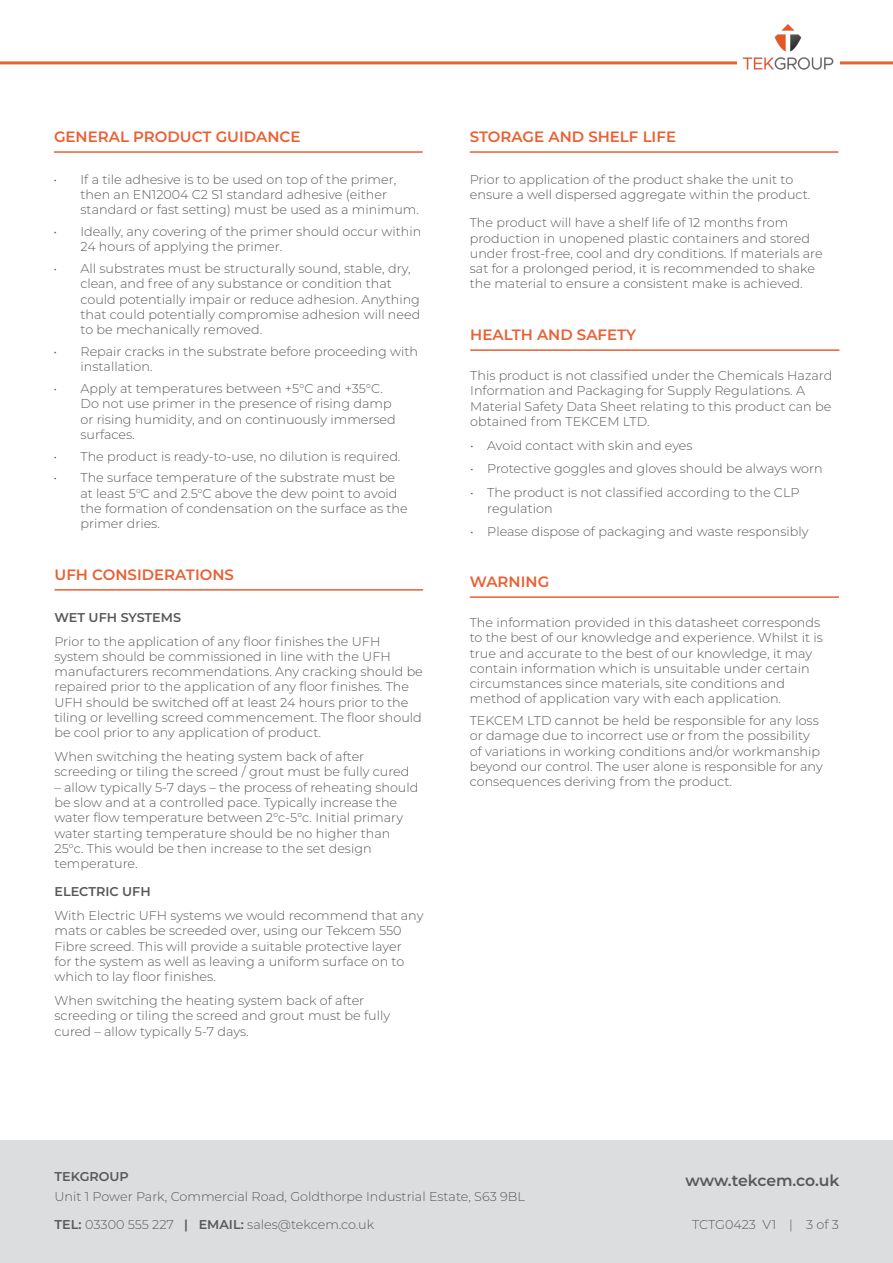
<style>
.page{position:relative;width:893px;height:1263px;background:#fff}
.page>*{position:absolute;margin:0;border:0;box-sizing:border-box;transform-origin:0 0}
.t1{font:600 15.6px "Montserrat";letter-spacing:-.01em;color:#57585a}
.t2{font:600 15px "Montserrat";color:#eb5f32}
.t3{font:300 12.75px/15.3px "Montserrat";color:#57585a}
.t4{font:600 12.75px "Montserrat";color:#57585a}
.s1{font-weight:600}
</style>
<div class="page">
<div style="left:0;top:1141px;width:893px;height:122px;background:#dcdddf"></div>
<hr style="left:54px;top:151px;width:369px;height:2px;background:#eb5f32">
<hr style="left:0;top:61px;width:893px;height:3px;background:#eb5f32">
<hr style="left:54px;top:589px;width:369px;height:2px;background:#eb5f32">
<hr style="left:470px;top:151px;width:368px;height:2px;background:#eb5f32">
<hr style="left:470px;top:596px;width:369px;height:2px;background:#eb5f32">
<hr style="left:470px;top:349px;width:369px;height:2px;background:#eb5f32">
<div style="left:737px;top:20px;width:102px;height:59px;background:#fff"></div>
<img style="left:743px;top:24px;width:90px;height:46px">
<p class="t2" style="left:54px;top:126px;width:248px">GENERAL PRODUCT GUIDANCE</p>
<p class="t3" style="left:81px;top:171px;width:340px;text-indent:-27px">• If a tile adhesive is to be used on top of the primer, then an EN12004 C2 S1 standard adhesive (either standard or fast setting) must be used as a minimum.</p>
<p class="t3" style="left:81px;top:224px;width:342px;text-indent:-27px">• Ideally, any covering of the primer should occur within<br>24 hours of applying the primer.</p>
<p class="t3" style="left:81px;top:261px;width:341px;text-indent:-27px">• All substrates must be structurally sound, stable, dry, clean, and free of any substance or condition that could potentially impair or reduce adhesion. Anything that could potentially compromise adhesion will need to be mechanically removed.</p>
<p class="t3" style="left:81px;top:343px;width:339px;text-indent:-27px">• Repair cracks in the substrate before proceeding with installation.</p>
<p class="t3" style="left:81px;top:380px;width:317px;text-indent:-27px">• Apply at temperatures between +5°C and +35°C.<br>Do not use primer in the presence of rising damp or rising humidity, and on continuously immersed surfaces.</p>
<p class="t3" style="left:54px;top:448px;width:348px">• The product is ready-to-use, no dilution is required.</p>
<p class="t3" style="left:81px;top:470px;width:329px;text-indent:-27px">• The surface temperature of the substrate must be at least 5<sup>o</sup>C and 2.5<sup>o</sup>C above the dew point to avoid the formation of condensation on the surface as the primer dries.</p>
<p class="t2" style="left:54px;top:564px;width:181px">UFH CONSIDERATIONS</p>
<p class="t4" style="left:54px;top:608px;width:128px">WET UFH SYSTEMS</p>
<p class="t3" style="left:54px;top:633px;width:370px">Prior to the application of any floor finishes the UFH system should be commissioned in line with the UFH manufacturers recommendations. Any cracking should be repaired prior to the application of any floor finishes. The UFH should be switched off at least 24 hours prior to the tiling or levelling screed commencement. The floor should be cool prior to any application of product.</p>
<p class="t3" style="left:54px;top:748px;width:357px">When switching the heating system back of after screeding or tiling the screed / grout must be fully cured</p>
<p class="t3" style="left:54px;top:779px;width:365px">– allow typically 5-7 days – the process of reheating should be slow and at a controlled pace. Typically increase the water flow temperature between 2°c-5°c. Initial primary water starting temperature should be no higher than 25°c. This would be then increase to the set design temperature.</p>
<p class="t4" style="left:54px;top:883px;width:98px">ELECTRIC UFH</p>
<p class="t3" style="left:54px;top:907px;width:370px">With Electric UFH systems we would recommend that any mats or cables be screeded over, using our Tekcem 550<br>Fibre screed. This will provide a suitable protective layer<br>for the system as well as leaving a uniform surface on to which to lay floor finishes.</p>
<p class="t3" style="left:54px;top:992px;width:337px">When switching the heating system back of after screeding or tiling the screed and grout must be fully cured – allow typically 5-7 days.</p>
<p class="t2" style="left:470px;top:126px;width:208px">STORAGE AND SHELF LIFE</p>
<p class="t3" style="left:470px;top:171px;width:342px">Prior to application of the product shake the unit to ensure a well dispersed aggregate within the product.</p>
<p class="t3" style="left:470px;top:215px;width:354px">The product will have a shelf life of 12 months from production in unopened plastic containers and stored under frost-free, cool and dry conditions. If materials are sat for a prolonged period, it is recommended to shake the material to ensure a consistent make is achieved.</p>
<p class="t2" style="left:470px;top:324px;width:167px">HEALTH AND SAFETY</p>
<p class="t3" style="left:470px;top:367px;width:364px">This product is not classified under the Chemicals Hazard Information and Packaging for Supply Regulations. A Material Safety Data Sheet relating to this product can be obtained from TEKCEM LTD.</p>
<p class="t3" style="left:470px;top:437px;width:224px">• Avoid contact with skin and eyes</p>
<p class="t3" style="left:470px;top:461px;width:354px">• Protective goggles and gloves should be always worn</p>
<p class="t3" style="left:487px;top:485px;width:314px;text-indent:-17px">• The product is not classified according to the CLP regulation</p>
<p class="t3" style="left:470px;top:524px;width:340px">• Please dispose of packaging and waste responsibly</p>
<p class="t2" style="left:470px;top:571px;width:81px">WARNING</p>
<p class="t3" style="left:470px;top:614px;width:354px">The information provided in this datasheet corresponds to the best of our knowledge and experience. Whilst it is true and accurate to the best of our knowledge, it may contain information which is unsuitable under certain circumstances since materials, site conditions and method of application vary with each application.</p>
<p class="t3" style="left:470px;top:712px;width:354px">TEKCEM LTD cannot be held be responsible for any loss or damage due to incorrect use or from the possibility of variations in working conditions and/or workmanship beyond our control. The user alone is responsible for any consequences deriving from the product.</p>
<p class="t4" style="left:54px;top:1168px;width:76px">TEKGROUP</p>
<p class="t3" style="left:54px;top:1188px;width:472px">Unit 1 Power Park, Commercial Road, Goldthorpe Industrial Estate, S63 9BL</p>
<p class="t3" style="left:54px;top:1216px;width:321px"><span class="s1">TEL:</span> 03300 555 227 <span class="s1">| EMAIL:</span> sales@tekcem.co.uk</p>
<p class="t1" style="left:686px;top:1170px;width:155px">www.tekcem.co.uk</p>
<p class="t3" style="left:692px;top:1216px;width:148px">TCTG0423 V1 | 3 of 3</p>
</div>
